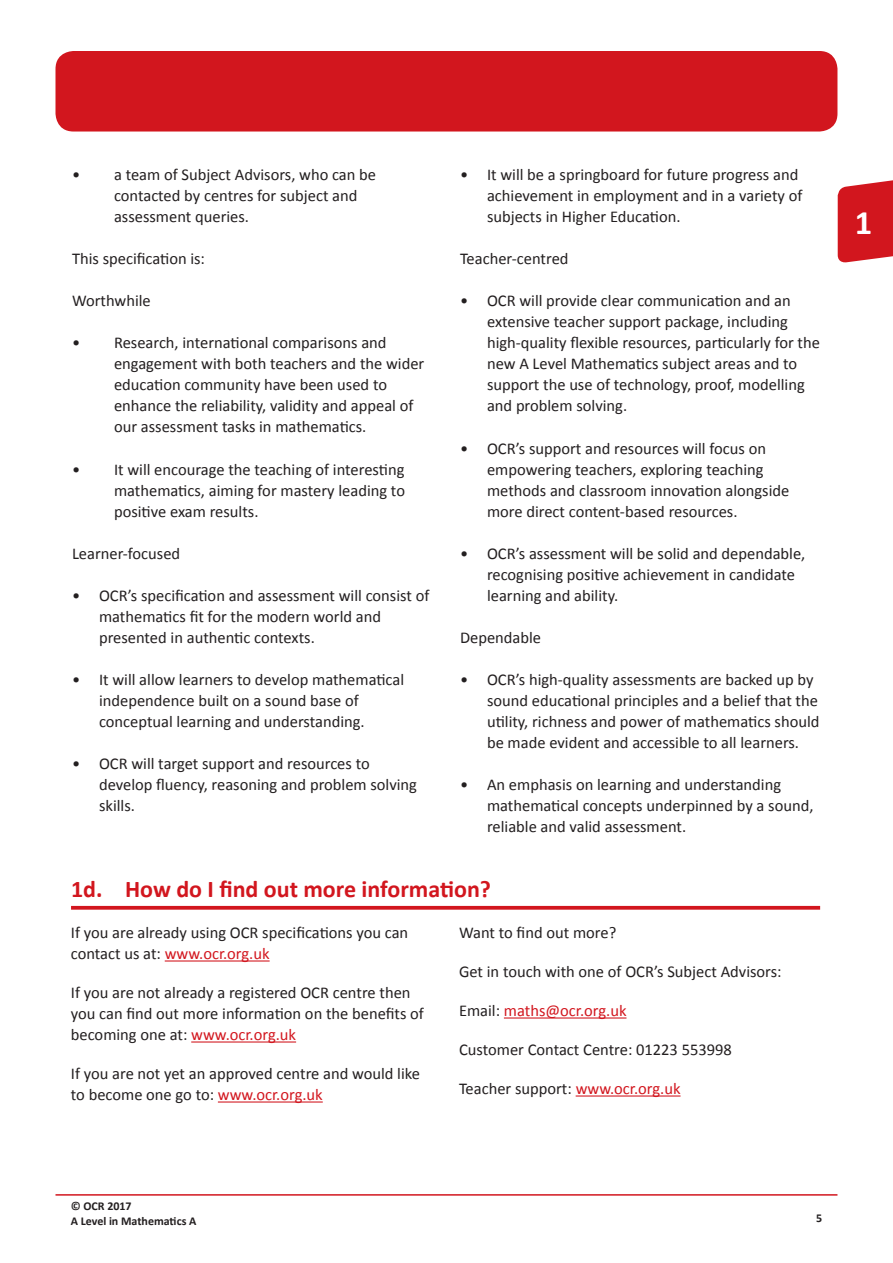
<style>
.page{position:relative;width:893px;height:1263px;background:#fff}
.page>*{position:absolute;margin:0;border:0;box-sizing:border-box;transform-origin:0 0}
.t1{font:700 34.5px "Calibri";color:#fff}
.HA{font:700 24px "Calibri";color:#d2161e}
.TXG{font:16.5px/21px "Calibri";color:#231f20}
.BL_T{font:16.5px/21px "Calibri";color:#231f20}
.TXG-2{font:16.5px "Calibri";color:#d2161e}
.t2{font:700 12px/15px "Calibri";color:#231f20}
.s1{color:#d2161e}
.s2{color:#231f20}
</style>
<div class="page">
<div style="left:56px;top:51px;width:781px;height:81px;background:#d2161e;border-radius:18px"></div>
<hr style="left:56px;top:1194px;width:781px;height:1px;background:#d2161e">
<svg style="left:838px;top:180px;width:55px;height:83px;background:#d62b32"></svg>
<svg style="left:71px;top:906px;width:749px;height:4px;background:#d52830"></svg>
<hr style="left:165px;top:960px;width:105px;height:1px;background:#d2161e">
<hr style="left:191px;top:1041px;width:105px;height:1px;background:#d2161e">
<hr style="left:218px;top:1101px;width:105px;height:1px;background:#d2161e">
<hr style="left:504px;top:1017px;width:122px;height:1px;background:#d2161e">
<hr style="left:576px;top:1095px;width:105px;height:1px;background:#d2161e">
<p class="BL_T" style="left:114px;top:164px;width:264px;text-indent:-42px">• a team of Subject Advisors, who can be contacted by centres for subject and assessment queries.</p>
<p class="TXG" style="left:72px;top:248px;width:135px">This specification is:</p>
<p class="TXG" style="left:72px;top:290px;width:80px">Worthwhile</p>
<p class="BL_T" style="left:114px;top:332px;width:312px;text-indent:-42px">• Research, international comparisons and engagement with both teachers and the wider education community have been used to enhance the reliability, validity and appeal of our assessment tasks in mathematics.</p>
<p class="BL_T" style="left:114px;top:458px;width:292px;text-align:justify;text-indent:-42px">• It will encourage the teaching of interesting mathematics, aiming for mastery leading to positive exam results.</p>
<p class="TXG" style="left:72px;top:542px;width:110px">Learner-focused</p>
<p class="TXG" style="left:99px;top:584px;width:332px;text-indent:-27px">• OCR’s specification and assessment will consist of mathematics fit for the modern world and presented in authentic contexts.</p>
<p class="TXG" style="left:99px;top:668px;width:307px;text-indent:-27px">• It will allow learners to develop mathematical independence built on a sound base of conceptual learning and understanding.</p>
<p class="TXG" style="left:99px;top:752px;width:319px;text-indent:-27px">• OCR will target support and resources to develop fluency, reasoning and problem solving skills.</p>
<p class="TXG" style="left:487px;top:164px;width:317px;text-indent:-27px">• It will be a springboard for future progress and achievement in employment and in a variety of subjects in Higher Education.</p>
<p class="TXG" style="left:460px;top:248px;width:110px">Teacher-centred</p>
<p class="TXG" style="left:487px;top:290px;width:334px;text-indent:-27px">• OCR will provide clear communication and an extensive teacher support package, including high-quality flexible resources, particularly for the new A Level Mathematics subject areas and to support the use of technology, proof, modelling and problem solving.</p>
<p class="TXG" style="left:487px;top:437px;width:304px;text-indent:-27px">• OCR’s support and resources will focus on empowering teachers, exploring teaching methods and classroom innovation alongside more direct content-based resources.</p>
<p class="TXG" style="left:487px;top:542px;width:320px;text-indent:-27px">• OCR’s assessment will be solid and dependable, recognising positive achievement in candidate learning and ability.</p>
<p class="TXG" style="left:460px;top:626px;width:83px">Dependable</p>
<p class="TXG" style="left:487px;top:668px;width:334px;text-indent:-27px">• OCR’s high-quality assessments are backed up by sound educational principles and a belief that the utility, richness and power of mathematics should be made evident and accessible to all learners.</p>
<p class="TXG" style="left:487px;top:773px;width:328px;text-indent:-27px">• An emphasis on learning and understanding mathematical concepts underpinned by a sound, reliable and valid assessment.</p>
<p class="HA" style="left:71px;top:874px;width:421px">1d. How do I find out more information?</p>
<p class="TXG" style="left:71px;top:921px;width:339px">If you are already using OCR specifications you can contact us at: <span class="s1">www.ocr.org.uk</span></p>
<p class="TXG" style="left:71px;top:981px;width:355px">If you are not already a registered OCR centre then you can find out more information on the benefits of becoming one at: <span class="s1">www.ocr.org.uk</span></p>
<p class="TXG" style="left:71px;top:1062px;width:351px">If you are not yet an approved centre and would like to become one go to: <span class="s1">www.ocr.org.uk</span></p>
<p class="TXG" style="left:459px;top:921px;width:159px">Want to find out more?</p>
<p class="TXG" style="left:459px;top:960px;width:324px">Get in touch with one of OCR’s Subject Advisors:</p>
<p class="TXG-2" style="left:459px;top:1000px;width:169px"><span class="s2">Email:</span> maths@ocr.org.uk</p>
<p class="TXG" style="left:459px;top:1038px;width:274px">Customer Contact Centre: 01223 553998</p>
<p class="TXG" style="left:459px;top:1077px;width:223px">Teacher support: <span class="s1">www.ocr.org.uk</span></p>
<p class="t1" style="left:855px;top:201px;width:19px">1</p>
<p class="t2" style="left:71px;top:1198px;width:127px">© OCR 2017<br>A Level in Mathematics A</p>
<p class="t2" style="left:816px;top:1210px;width:8px">5</p>
</div>
